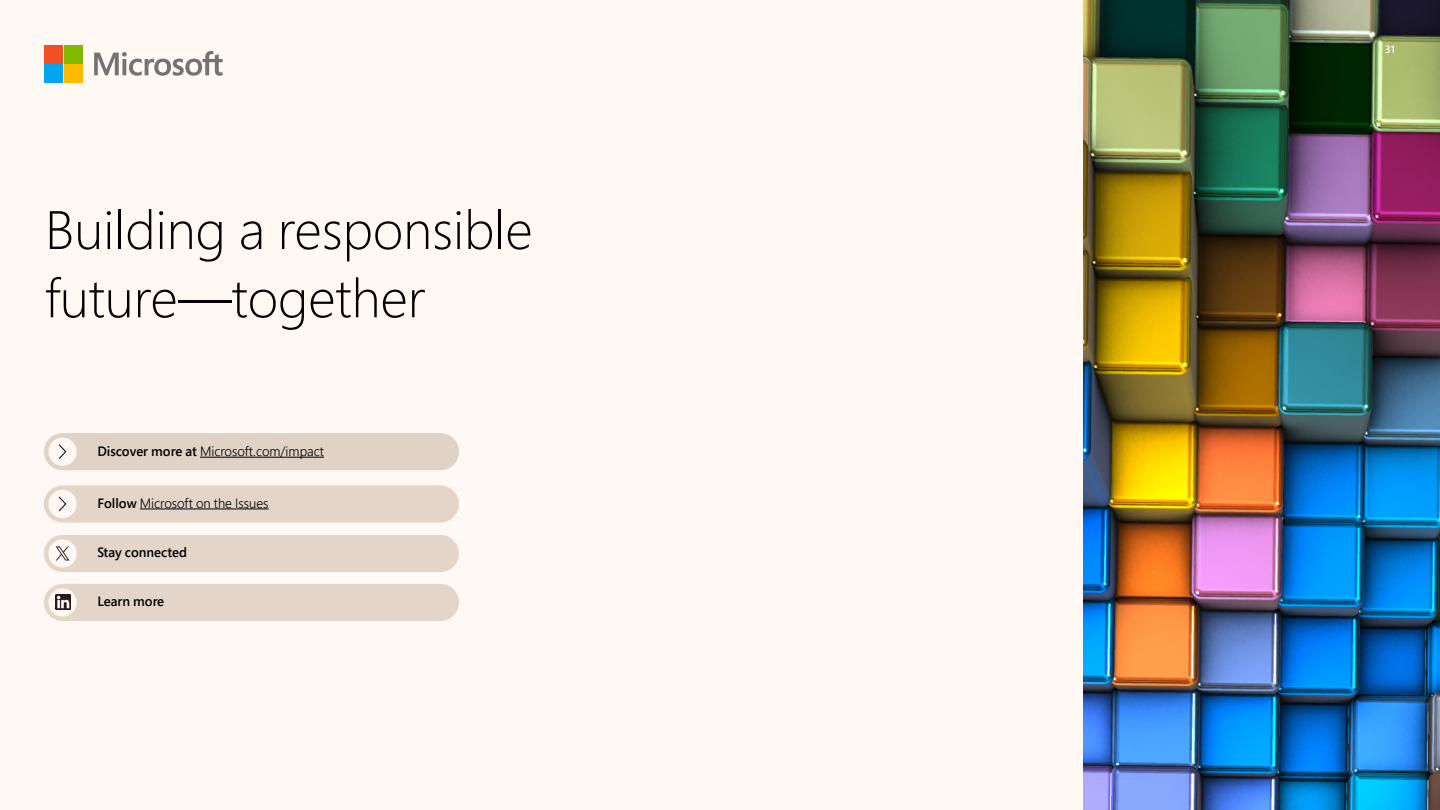
<style>
.page{position:relative;width:1440px;height:810px;background:#fff8f3}
.page>*{position:absolute;margin:0;border:0;box-sizing:border-box;transform-origin:0 0}
.t1{font:300 54px/68.2px "Segoe Pro";color:#000}
.Body_copy{font:300 13.5px "Segoe Pro";color:#000}
.t2{font:600 13.5px "Segoe Pro";color:#000}
.t3{font:600 10.5px "Segoe Pro";color:#fff}
.s1{font-weight:600}
</style>
<div class="page">
<div style="left:44px;top:433px;width:415px;height:37px;background:#e1d2c7;border-radius:19px"></div>
<div style="left:48px;top:438px;width:29px;height:28px;background:#fff8f3;border-radius:50%"></div>
<svg style="left:58px;top:444px;width:9px;height:15px"></svg>
<hr style="left:200px;top:457px;width:124px;height:1px;background:#000">
<div style="left:44px;top:485px;width:415px;height:38px;background:#e1d2c7;border-radius:19px"></div>
<div style="left:48px;top:490px;width:29px;height:28px;background:#fff8f3;border-radius:50%"></div>
<svg style="left:58px;top:496px;width:9px;height:16px"></svg>
<hr style="left:140px;top:509px;width:129px;height:1px;background:#000">
<div style="left:44px;top:535px;width:415px;height:37px;background:#e1d2c7;border-radius:19px"></div>
<div style="left:48px;top:539px;width:29px;height:29px;background:#fff8f3;border-radius:50%"></div>
<div style="left:44px;top:584px;width:415px;height:37px;background:#e1d2c7;border-radius:19px"></div>
<svg style="left:48px;top:588px;width:29px;height:29px"></svg>
<svg style="left:94px;top:51px;width:129px;height:25px"></svg>
<div style="left:45px;top:45px;width:18px;height:18px;background:#f25022"></div>
<div style="left:65px;top:45px;width:18px;height:18px;background:#7fba00"></div>
<div style="left:45px;top:65px;width:18px;height:18px;background:#00a4ef"></div>
<div style="left:65px;top:65px;width:18px;height:18px;background:#ffb900"></div>
<svg style="left:56px;top:546px;width:13px;height:15px"></svg>
<img style="left:55px;top:595px;width:15px;height:15px">
<img style="left:1084px;top:0;width:356px;height:810px">
<h3 class="t1" style="left:45px;top:194px;width:489px">Building a responsible future—together</h3>
<p class="Body_copy" style="left:97px;top:442px;width:228px"><span class="s1">Discover more at</span> Microsoft.com/impact</p>
<p class="Body_copy" style="left:97px;top:494px;width:173px"><span class="s1">Follow</span> Microsoft on the Issues</p>
<p class="t2" style="left:97px;top:543px;width:91px">Stay connected</p>
<p class="t2" style="left:97px;top:592px;width:68px">Learn more</p>
<p class="t3" style="left:1385px;top:42px;width:12px">31</p>
</div>
